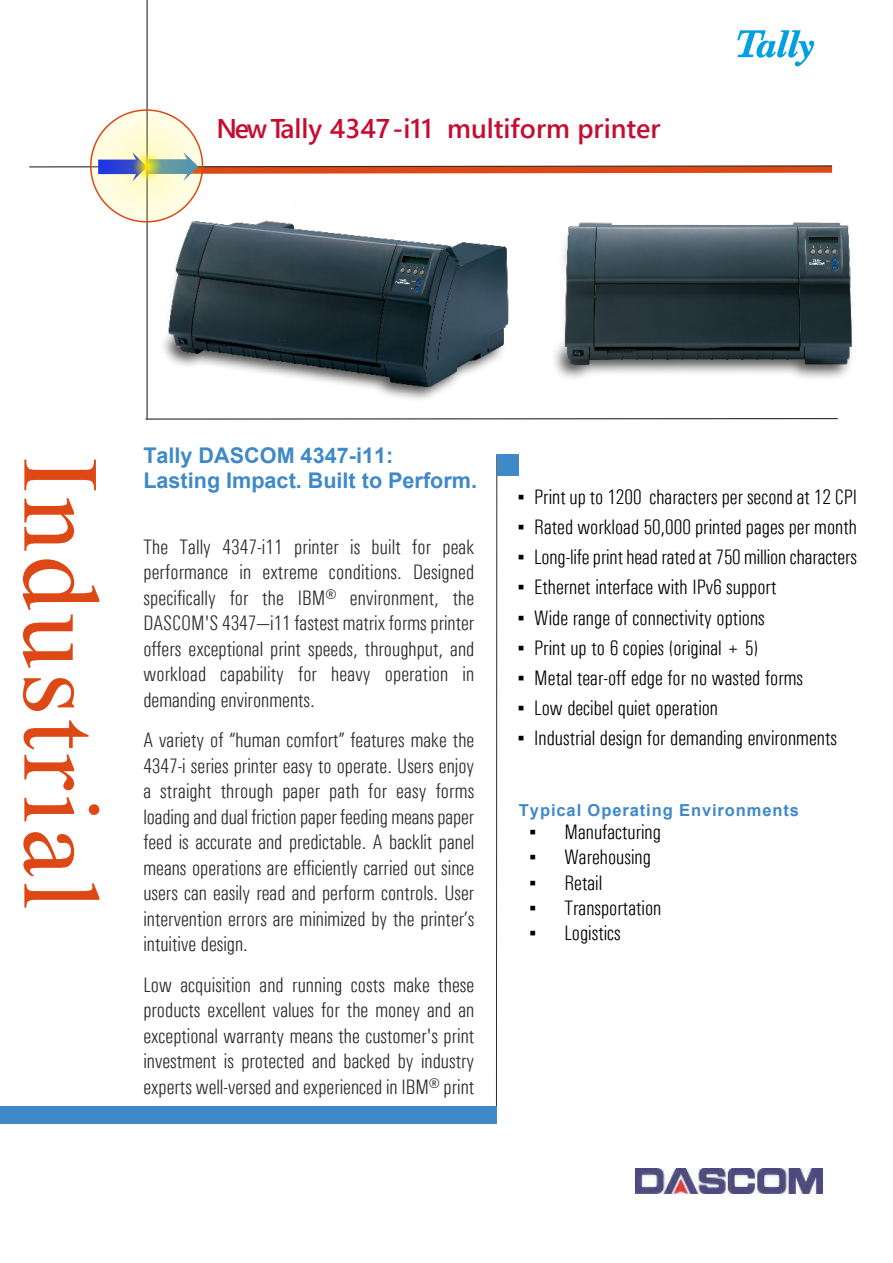
<style>
.page{position:relative;width:893px;height:1263px;background:#fff}
.page>*{position:absolute;margin:0;border:0;box-sizing:border-box;transform-origin:0 0}
.t1{font:600 27px "Segoe UI";color:#c60c30}
.t2{font:700 21.6px/24.8px "Arial";color:#3f89c8}
.t3{font:300 condensed 21px/25.5px "Univers";color:#2b2a29;text-align:justify}
.t4{font:300 condensed 21px "Univers";color:#000}
.t5{font:700 16.5px "Arial";letter-spacing:.055em;color:#3f89c8}
.s1{font-family:"Times New Roman";font-weight:400;font-stretch:normal}
</style>
<div class="page">
<hr style="left:496px;top:454px;width:1px;height:655px;background:#2c2b2a">
<div style="left:497px;top:454px;width:22px;height:21px;background:#3f89c8"></div>
<div style="left:0;top:1106px;width:496px;height:18px;background:#3f89c8"></div>
<svg style="left:145px;top:417px;width:382px;height:3px"></svg>
<hr style="left:147px;top:0;width:1px;height:419px;background:#2c2b2a">
<img style="left:635px;top:1168px;width:187px;height:25px">
<svg style="left:737px;top:30px;width:77px;height:36px"></svg>
<svg style="left:24px;top:460px;width:72px;height:30px"></svg>
<svg style="left:24px;top:498px;width:50px;height:53px"></svg>
<svg style="left:23px;top:559px;width:76px;height:109px"></svg>
<svg style="left:23px;top:678px;width:51px;height:33px"></svg>
<svg style="left:24px;top:720px;width:65px;height:70px"></svg>
<svg style="left:24px;top:797px;width:75px;height:24px"></svg>
<svg style="left:23px;top:832px;width:51px;height:44px"></svg>
<svg style="left:24px;top:883px;width:75px;height:25px"></svg>
<svg style="left:29px;top:109px;width:804px;height:114px"></svg>
<img style="left:148px;top:171px;width:379px;height:229px">
<img style="left:527px;top:166px;width:325px;height:254px">
<p class="t1" style="left:216px;top:119px;width:445px">New Tally 4347-i11 multiform printer</p>
<p class="t2" style="left:143px;top:445px;width:335px">Tally DASCOM 4347-i11:<br>Lasting Impact. Built to Perform.</p>
<p class="t3" style="left:143px;top:535px;width:332px">The Tally 4347-i11 printer is built for peak performance in extreme conditions. Designed specifically for the IBM® environment, the DASCOM'S 4347—i11 fastest matrix forms printer offers exceptional print speeds, throughput, and workload capability for heavy operation in demanding environments.</p>
<p class="t3" style="left:143px;top:729px;width:332px">A variety of “human comfort” features make the 4347-i series printer easy to operate. Users enjoy a straight through paper path for easy forms loading and dual friction paper feeding means paper feed is accurate and predictable. A backlit panel means operations are efficiently carried out since users can easily read and perform controls. User intervention errors are minimized by the printer’s intuitive design.</p>
<p class="t3" style="left:143px;top:973px;width:332px">Low acquisition and running costs make these products excellent values for the money and an exceptional warranty means the customer's print investment is protected and backed by industry experts well-versed and experienced in IBM® print</p>
<p class="t4" style="left:517px;top:489px;width:341px"><span class="s1">▪</span> Print up to 1200 characters per second at 12 CPI</p>
<p class="t4" style="left:517px;top:520px;width:341px"><span class="s1">▪</span> Rated workload 50,000 printed pages per month</p>
<p class="t4" style="left:517px;top:550px;width:341px"><span class="s1">▪</span> Long-life print head rated at 750 million characters</p>
<p class="t4" style="left:517px;top:580px;width:261px"><span class="s1">▪</span> Ethernet interface with IPv6 support</p>
<p class="t4" style="left:517px;top:610px;width:249px"><span class="s1">▪</span> Wide range of connectivity options</p>
<p class="t4" style="left:517px;top:640px;width:242px"><span class="s1">▪</span> Print up to 6 copies (original + 5)</p>
<p class="t4" style="left:517px;top:670px;width:287px"><span class="s1">▪</span> Metal tear-off edge for no wasted forms</p>
<p class="t4" style="left:517px;top:701px;width:202px"><span class="s1">▪</span> Low decibel quiet operation</p>
<p class="t4" style="left:517px;top:731px;width:321px"><span class="s1">▪</span> Industrial design for demanding environments</p>
<p class="t5" style="left:519px;top:804px;width:282px">Typical Operating Environments</p>
<p class="t4" style="left:529px;top:825px;width:133px"><span class="s1">▪</span> Manufacturing</p>
<p class="t4" style="left:529px;top:850px;width:123px"><span class="s1">▪</span> Warehousing</p>
<p class="t4" style="left:529px;top:875px;width:75px"><span class="s1">▪</span> Retail</p>
<p class="t4" style="left:529px;top:900px;width:134px"><span class="s1">▪</span> Transportation</p>
<p class="t4" style="left:529px;top:925px;width:93px"><span class="s1">▪</span> Logistics</p>
</div>
